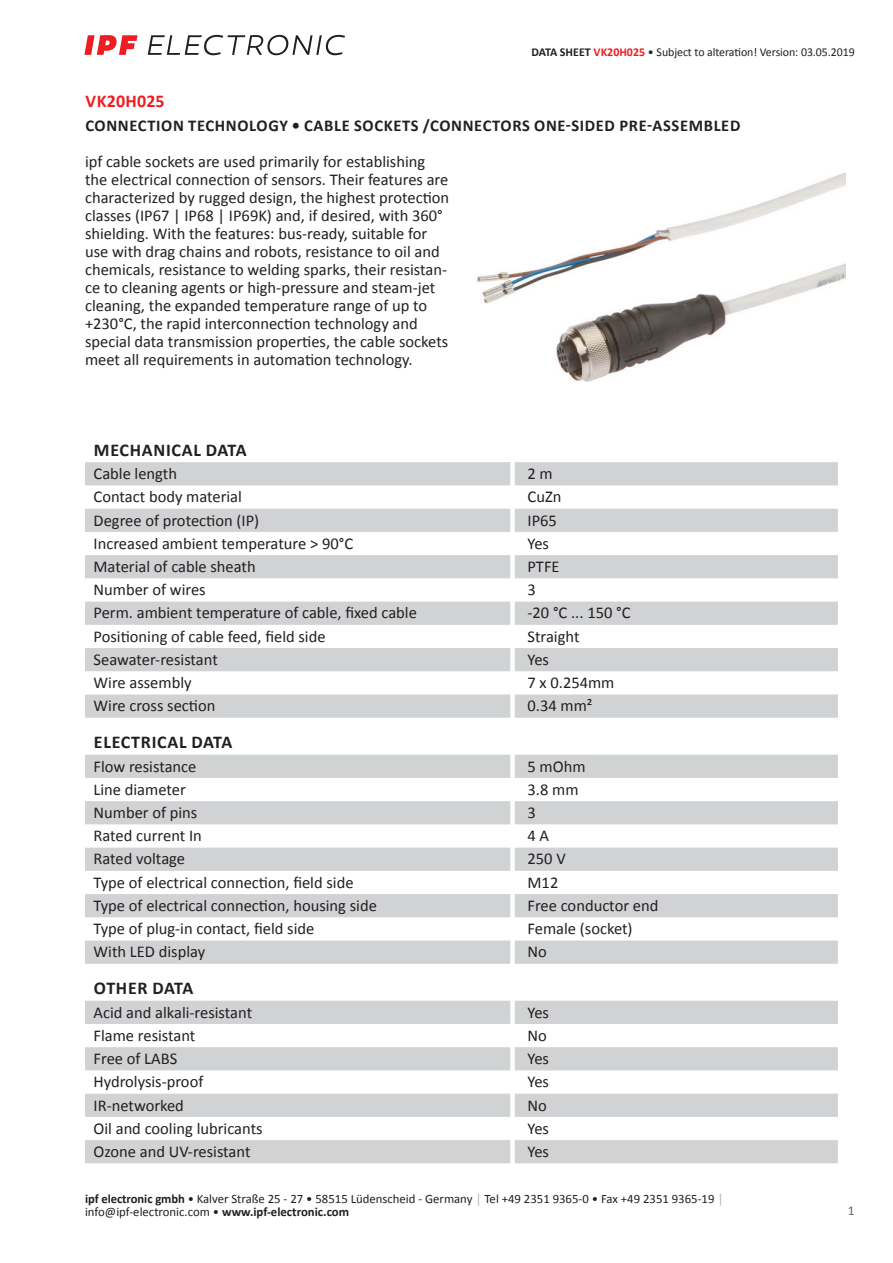
<style>
.page{position:relative;width:893px;height:1263px;background:#fff}
.page>*{position:absolute;margin:0;border:0;box-sizing:border-box;transform-origin:0 0}
.t1{font:700 18px "Calibri";letter-spacing:.04em;color:#231f20}
.t2{font:700 18px "Calibri";letter-spacing:.015em;color:#231f20}
.t3{font:700 18px "Calibri";letter-spacing:.02em;color:#ee1d23}
.t4{font:16.5px/18px "Calibri";color:#231f20}
.t5{font:700 16.5px "Calibri";letter-spacing:.04em;color:#231f20}
.t6{font:13.5px "Calibri";color:#636366}
.t7{font:12.75px/12.6px "Calibri";color:#231f20}
.t8{font:12px "Calibri";letter-spacing:-.005em;color:#231f20}
.s1{font-weight:700}
.s2{font-weight:700;color:#ee1d23}
.s3{color:#a8a9ad}
</style>
<div class="page">
<svg style="left:148px;top:35px;width:197px;height:20px"></svg>
<svg style="left:84px;top:35px;width:54px;height:20px"></svg>
<svg style="left:85px;top:462px;width:753px;height:256px;fill:#d1d2d4"></svg>
<svg style="left:85px;top:755px;width:753px;height:209px;fill:#d1d2d4"></svg>
<svg style="left:85px;top:1001px;width:753px;height:162px;fill:#d1d2d4"></svg>
<img style="left:477px;top:172px;width:368px;height:210px">
<p class="t8" style="left:531px;top:44px;width:325px"><span class="s1">DATA SHEET</span> <span class="s2">VK20H025</span> • Subject to alteration! Version: 03.05.2019</p>
<p class="t3" style="left:85px;top:88px;width:81px">VK20H025</p>
<p class="t5" style="left:85px;top:114px;width:656px">CONNECTION TECHNOLOGY • CABLE SOCKETS /CONNECTORS ONE-SIDED PRE-ASSEMBLED</p>
<p class="t4" style="left:85px;top:152px;width:366px">ipf cable sockets are used primarily for establishing the electrical connection of sensors. Their features are characterized by rugged design, the highest protection classes (IP67 | IP68 | IP69K) and, if desired, with 360° shielding. With the features: bus-ready, suitable for use with drag chains and robots, resistance to oil and chemicals, resistance to welding sparks, their resistan&shy;ce to cleaning agents or high-pressure and steam-jet cleaning, the expanded temperature range of up to +230°C, the rapid interconnection technology and special data transmission properties, the cable sockets meet all requirements in automation technology.</p>
<p class="t1" style="left:94px;top:437px;width:154px">MECHANICAL DATA</p>
<p class="t4" style="left:94px;top:464px;width:85px">Cable length</p>
<p class="t4" style="left:527px;top:464px;width:27px">2m</p>
<p class="t4" style="left:94px;top:487px;width:150px">Contact body material</p>
<p class="t4" style="left:527px;top:487px;width:35px">CuZn</p>
<p class="t4" style="left:94px;top:511px;width:167px">Degree of protection (IP)</p>
<p class="t4" style="left:527px;top:511px;width:31px">IP65</p>
<p class="t4" style="left:94px;top:534px;width:261px">Increased ambient temperature &gt; 90°C</p>
<p class="t4" style="left:527px;top:534px;width:23px">Yes</p>
<p class="t4" style="left:94px;top:557px;width:164px">Material of cable sheath</p>
<p class="t4" style="left:527px;top:557px;width:34px">PTFE</p>
<p class="t4" style="left:94px;top:580px;width:114px">Number of wires</p>
<p class="t4" style="left:527px;top:580px;width:10px">3</p>
<p class="t4" style="left:94px;top:603px;width:325px">Perm. ambient temperature of cable, fixed cable</p>
<p class="t4" style="left:527px;top:603px;width:105px">-20 °C ... 150 °C</p>
<p class="t4" style="left:94px;top:627px;width:234px">Positioning of cable feed, field side</p>
<p class="t4" style="left:527px;top:627px;width:54px">Straight</p>
<p class="t4" style="left:94px;top:650px;width:126px">Seawater-resistant</p>
<p class="t4" style="left:527px;top:650px;width:23px">Yes</p>
<p class="t4" style="left:94px;top:673px;width:100px">Wire assembly</p>
<p class="t4" style="left:527px;top:673px;width:88px">7 x 0.254mm</p>
<p class="t4" style="left:94px;top:696px;width:123px">Wire cross section</p>
<p class="t4" style="left:527px;top:696px;width:66px">0.34 mm²</p>
<p class="t1" style="left:94px;top:730px;width:140px">ELECTRICAL DATA</p>
<p class="t4" style="left:94px;top:757px;width:104px">Flow resistance</p>
<p class="t4" style="left:527px;top:757px;width:60px">5 mOhm</p>
<p class="t4" style="left:94px;top:780px;width:94px">Line diameter</p>
<p class="t4" style="left:527px;top:780px;width:52px">3.8 mm</p>
<p class="t4" style="left:94px;top:803px;width:105px">Number of pins</p>
<p class="t4" style="left:527px;top:803px;width:10px">3</p>
<p class="t4" style="left:94px;top:826px;width:110px">Rated current In</p>
<p class="t4" style="left:527px;top:826px;width:23px">4A</p>
<p class="t4" style="left:94px;top:849px;width:93px">Rated voltage</p>
<p class="t4" style="left:527px;top:849px;width:40px">250 V</p>
<p class="t4" style="left:94px;top:873px;width:262px">Type of electrical connection, field side</p>
<p class="t4" style="left:527px;top:873px;width:32px">M12</p>
<p class="t4" style="left:94px;top:896px;width:285px">Type of electrical connection, housing side</p>
<p class="t4" style="left:527px;top:896px;width:132px">Free conductor end</p>
<p class="t4" style="left:94px;top:919px;width:222px">Type of plug-in contact, field side</p>
<p class="t4" style="left:527px;top:919px;width:107px">Female (socket)</p>
<p class="t4" style="left:94px;top:942px;width:113px">With LED display</p>
<p class="t4" style="left:527px;top:942px;width:21px">No</p>
<p class="t2" style="left:94px;top:976px;width:101px">OTHER DATA</p>
<p class="t4" style="left:94px;top:1003px;width:160px">Acid and alkali-resistant</p>
<p class="t4" style="left:527px;top:1003px;width:23px">Yes</p>
<p class="t4" style="left:94px;top:1026px;width:103px">Flame resistant</p>
<p class="t4" style="left:527px;top:1026px;width:21px">No</p>
<p class="t4" style="left:94px;top:1049px;width:85px">Free of LABS</p>
<p class="t4" style="left:527px;top:1049px;width:23px">Yes</p>
<p class="t4" style="left:94px;top:1072px;width:111px">Hydrolysis-proof</p>
<p class="t4" style="left:527px;top:1072px;width:23px">Yes</p>
<p class="t4" style="left:94px;top:1095px;width:92px">IR-networked</p>
<p class="t4" style="left:527px;top:1095px;width:21px">No</p>
<p class="t4" style="left:94px;top:1119px;width:171px">Oil and cooling lubricants</p>
<p class="t4" style="left:527px;top:1119px;width:23px">Yes</p>
<p class="t4" style="left:94px;top:1142px;width:158px">Ozone and UV-resistant</p>
<p class="t4" style="left:527px;top:1142px;width:23px">Yes</p>
<p class="t7" style="left:85px;top:1192px;width:640px"><span class="s1">ipf electronic gmbh</span> • Kalver Straße 25 - 27 • 58515 Lüdenscheid - Germany <span class="s3">│</span> Tel +49 2351 9365-0 • Fax +49 2351 9365-19 <span class="s3">│ </span>info@ipf-electronic.com • <span class="s1">www.ipf-electronic.com</span></p>
<p class="t6" style="left:848px;top:1201px;width:8px">1</p>
</div>
